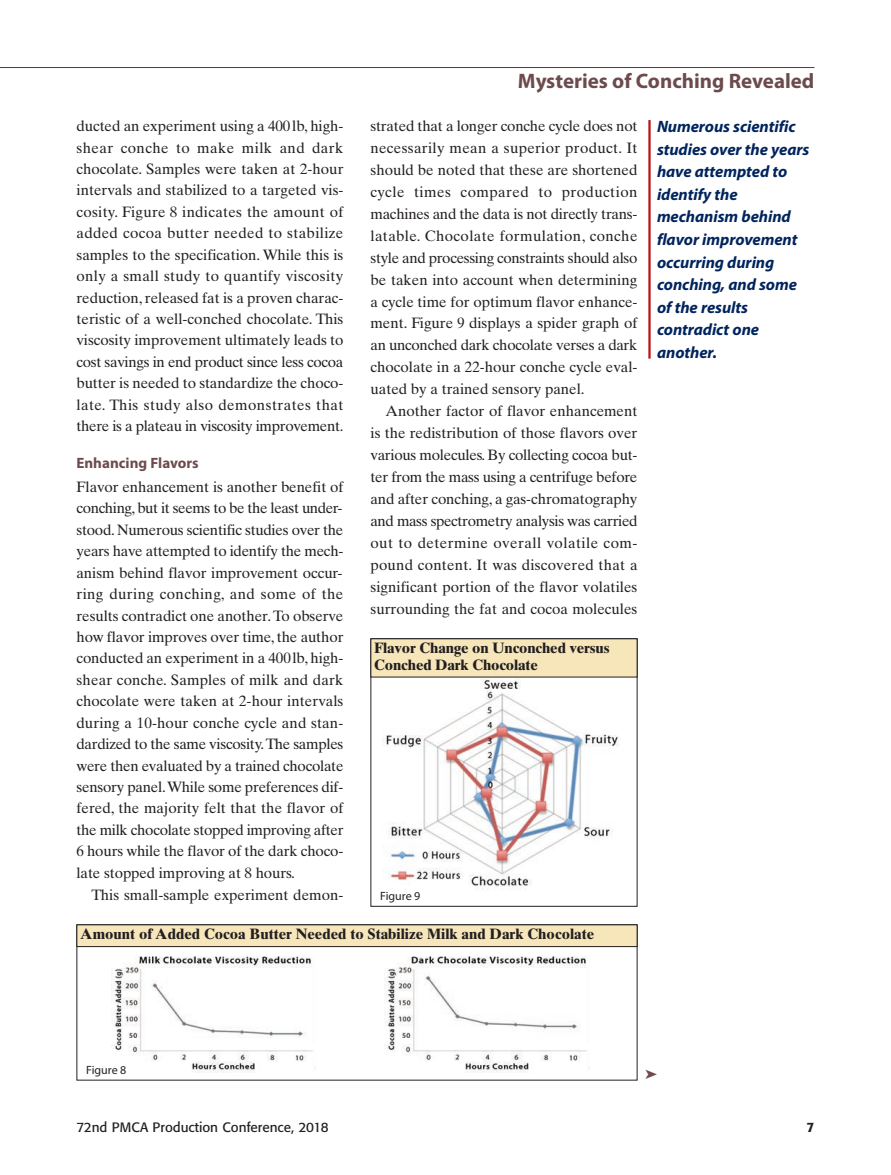
<style>
.page{position:relative;width:891px;height:1175px;background:#fff}
.page>*{position:absolute;margin:0;border:0;box-sizing:border-box;transform-origin:0 0}
.t1{font:700 21px "Myriad Pro";color:#6d4b4d}
.t2{font:italic 700 16.5px/22.5px "Myriad Pro";letter-spacing:-.005em;color:#00245d}
.t3{font:15px/21.5px "Times Ten";color:#231f20;text-align:justify}
.t4{font:700 15px/16.5px "Times Ten";color:#231f20}
.t5{font:700 15px "Myriad Pro";color:#6d4b4d}
.t6{font:13.5px "Formata";color:#231f20}
.t7{font:500 13.5px "Formata";color:#231f20}
.t8{font:12px "Myriad Pro";color:#231f20}
</style>
<div class="page">
<hr style="left:0;top:67px;width:814px;height:1px;background:#bb1018">
<hr style="left:648px;top:120px;width:3px;height:238px;background:#bb1018">
<img style="left:385px;top:956px;width:205px;height:116px">
<img style="left:111px;top:956px;width:205px;height:116px">
<div style="left:371px;top:639px;width:266px;height:37px;background:#f6e6ba"></div>
<div style="left:370px;top:638px;width:267px;height:39px;border:1px solid #231f20"></div>
<img style="left:384px;top:679px;width:235px;height:210px">
<div style="left:77px;top:925px;width:560px;height:21px;background:#f6e6ba"></div>
<div style="left:76px;top:924px;width:562px;height:23px;border:1px solid #231f20"></div>
<p class="t3" style="left:76px;top:117px;width:269px">ducted an experiment using a 400 lb, high&shy;shear conche to make milk and dark chocolate. Samples were taken at 2-hour intervals and stabilized to a targeted vis&shy;cosity. Figure 8 indicates the amount of added cocoa butter needed to stabilize samples to the specification. While this is only a small study to quantify viscosity reduction, released fat is a proven charac&shy;teristic of a well-conched chocolate. This viscosity improvement ultimately leads to cost savings in end product since less cocoa butter is needed to standardize the choco&shy;late. This study also demonstrates that there is a plateau in viscosity improvement.</p>
<p class="t5" style="left:76px;top:457px;width:124px">Enhancing Flavors</p>
<p class="t3" style="left:76px;top:477px;width:269px">Flavor enhancement is another benefit of conching, but it seems to be the least under&shy;stood. Numerous scientific studies over the years have attempted to identify the mech&shy;anism behind flavor improvement occur&shy;ring during conching, and some of the results contradict one another. To observe how flavor improves over time, the author conducted an experiment in a 400 lb, high&shy;shear conche. Samples of milk and dark chocolate were taken at 2-hour intervals during a 10-hour conche cycle and stan&shy;dardized to the same viscosity. The samples were then evaluated by a trained chocolate sensory panel. While some preferences dif&shy;fered, the majority felt that the flavor of the milk chocolate stopped improving after 6 hours while the flavor of the dark choco&shy;late stopped improving at 8 hours.</p>
<p class="t3" style="left:92px;top:885px;width:253px">This small-sample experiment demon-</p>
<h1 class="t1" style="left:518px;top:73px;width:298px">Mysteries of Conching Revealed</h1>
<p class="t2" style="left:657px;top:117px;width:154px">Numerous scientific studies over the years have attempted to identify the mechanism behind flavor improvement occurring during conching, and some of the results contradict one another.</p>
<p class="t3" style="left:370px;top:116px;width:269px;line-height:21.9px">strated that a longer conche cycle does not necessarily mean a superior product. It should be noted that these are shortened cycle times compared to production machines and the data is not directly trans&shy;latable. Chocolate formulation, conche style and processing constraints should also be taken into account when determining a cycle time for optimum flavor enhance&shy;ment. Figure 9 displays a spider graph of an unconched dark chocolate verses a dark chocolate in a 22-hour conche cycle eval&shy;uated by a trained sensory panel.</p>
<p class="t3" style="left:370px;top:401px;width:269px;line-height:21.9px;text-indent:15px">Another factor of flavor enhancement is the redistribution of those flavors over various molecules. By collecting cocoa but&shy;ter from the mass using a centrifuge before and after conching, a gas-chromatography and mass spectrometry analysis was carried out to determine overall volatile com&shy;pound content. It was discovered that a significant portion of the flavor volatiles surrounding the fat and cocoa molecules</p>
<p class="t4" style="left:374px;top:641px;width:237px">Flavor Change on Unconched versus<br>Conched Dark Chocolate</p>
<p class="t8" style="left:380px;top:891px;width:42px">Figure 9</p>
<p class="t4" style="left:80px;top:927px;width:515px">Amount of Added Cocoa Butter Needed to Stabilize Milk and Dark Chocolate</p>
<p class="t8" style="left:86px;top:1065px;width:42px">Figure 8</p>
<p class="t6" style="left:76px;top:1121px;width:254px">72nd PMCA Production Conference, 2018</p>
<p class="t7" style="left:807px;top:1121px;width:9px">7</p>
</div>
